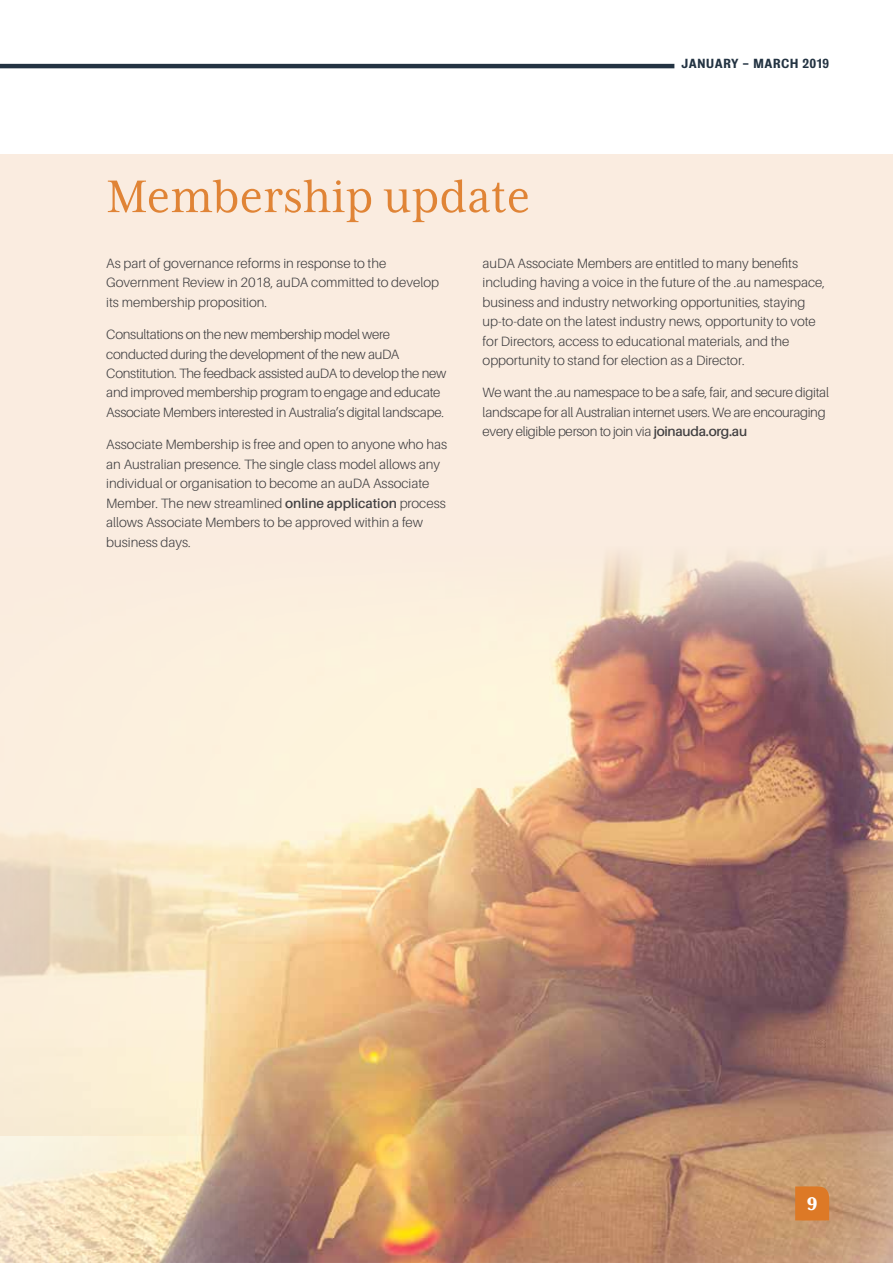
<style>
.page{position:relative;width:893px;height:1263px;background:#fff}
.page>*{position:absolute;margin:0;border:0;box-sizing:border-box;transform-origin:0 0}
.t1{font:52.5px "Mrs Eaves XL Serif Nar OT";color:#e08436}
.t2{font:800 21px "Mrs Eaves XL Serif Nar OT";color:#fff}
.t3{font:300 13.5px/19.5px "Aileron";color:#414042}
.t4{font:300 13.5px/19.5px "Aileron";letter-spacing:-.02em;color:#414042}
.t5{font:500 12px "Bureau Grot";letter-spacing:.03em;color:#233342}
.s1{font-weight:600}
</style>
<div class="page">
<div style="left:0;top:154px;width:892px;height:981px;background:#faece0"></div>
<img style="left:0;top:546px;width:893px;height:717px">
<hr style="left:0;top:64px;width:674px;height:4px;background:#233342">
<svg style="left:795px;top:1186px;width:34px;height:34px"></svg>
<p class="t5" style="left:681px;top:57px;width:149px">JANUARY - MARCH 2019</p>
<h1 class="t1" style="left:106px;top:170px;width:425px">Membership update</h1>
<p class="t3" style="left:106px;top:253px;width:334px">As part of governance reforms in response to the<br>Government Review in 2018, auDA committed to develop its membership proposition.</p>
<p class="t4" style="left:106px;top:325px;width:342px">Consultations on the new membership model were conducted during the development of the new auDA Constitution. The feedback assisted auDA to develop the new and improved membership program to engage and educate Associate Members interested in Australia’s digital landscape.</p>
<p class="t3" style="left:106px;top:435px;width:342px">Associate Membership is free and open to anyone who has an Australian presence. The single class model allows any individual or organisation to become an auDA Associate Member. The new streamlined <span class="s1">online application</span> process allows Associate Members to be approved within a few business days.</p>
<p class="t3" style="left:483px;top:253px;width:344px">auDA Associate Members are entitled to many benefits including having a voice in the future of the .au namespace, business and industry networking opportunities, staying up-to-date on the latest industry news, opportunity to vote for Directors, access to educational materials, and the opportunity to stand for election as a Director.</p>
<p class="t4" style="left:483px;top:383px;width:348px">We want the .au namespace to be a safe, fair, and secure digital landscape for all Australian internet users. We are encouraging every eligible person to join via <span class="s1">joinauda.org.au</span></p>
<h2 class="t2" style="left:807px;top:1193px;width:12px">9</h2>
</div>
